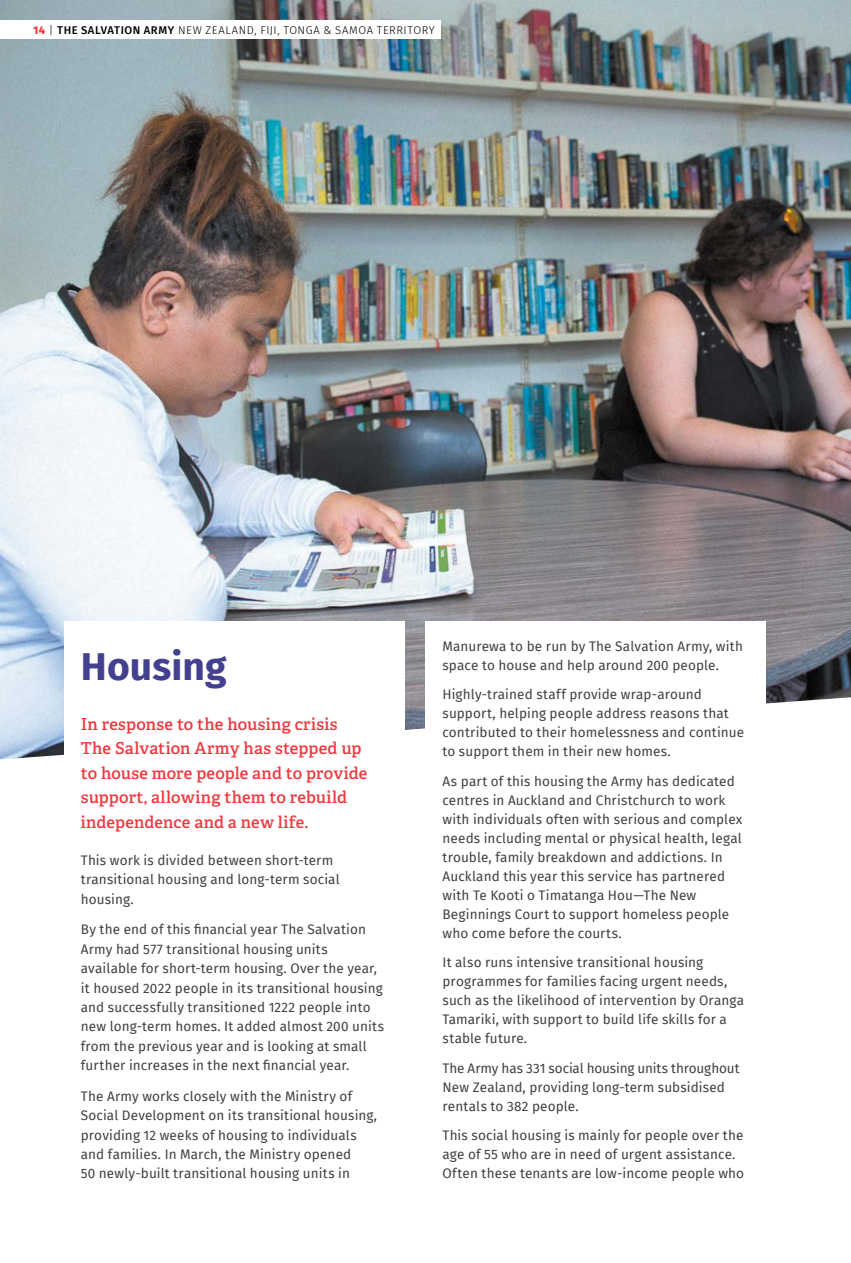
<style>
.page{position:relative;width:851px;height:1263px;background:#fff}
.page>*{position:absolute;margin:0;border:0;box-sizing:border-box;transform-origin:0 0}
.t1{font:700 39px "Fira Sans";letter-spacing:.005em;color:#434090}
.t2{font:600 16.5px/24.3px "Adelle";letter-spacing:.01em;color:#ef3a42}
.t3{font:13.5px/19px "Fira Sans";letter-spacing:.01em;color:#414042}
.t4{font:300 11.25px "Fira Sans";letter-spacing:.05em;color:#000}
.s1{font-weight:800;color:#ef3a42}
.s2{font-weight:500}
</style>
<div class="page">
<img style="left:0;top:0;width:850px;height:759px">
<div style="left:64px;top:621px;width:340px;height:578px;background:#fff"></div>
<div style="left:425px;top:621px;width:340px;height:578px;background:#fff"></div>
<div style="left:0;top:21px;width:441px;height:18px;background:#fff"></div>
<p class="t4" style="left:33px;top:22px;width:403px"><span class="s1">14</span> | <span class="s2">THE SALVATION ARMY</span> NEW ZEALAND, FIJI, TONGA &amp; SAMOA TERRITORY</p>
<h1 class="t1" style="left:81px;top:634px;width:147px">Housing</h1>
<p class="t2" style="left:81px;top:712px;width:288px">In response to the housing crisis<br>The Salvation Army has stepped up to house more people and to provide support, allowing them to rebuild independence and a new life.</p>
<p class="t3" style="left:81px;top:850px;width:260px;line-height:19.5px">This work is divided between short-term transitional housing and long-term social housing.</p>
<p class="t3" style="left:81px;top:919px;width:304px;line-height:19.5px">By the end of this financial year The Salvation Army had 577 transitional housing units available for short-term housing. Over the year, it housed 2022 people in its transitional housing and successfully transitioned 1222 people into new long-term homes. It added almost 200 units from the previous year and is looking at small further increases in the next financial year.</p>
<p class="t3" style="left:81px;top:1086px;width:298px;line-height:19.5px">The Army works closely with the Ministry of Social Development on its transitional housing, providing 12 weeks of housing to individuals and families. In March, the Ministry opened<br>50 newly-built transitional housing units in</p>
<p class="t3" style="left:442px;top:636px;width:302px">Manurewa to be run by The Salvation Army, with space to house and help around 200 people.</p>
<p class="t3" style="left:442px;top:685px;width:303px">Highly-trained staff provide wrap-around support, helping people address reasons that contributed to their homelessness and continue to support them in their new homes.</p>
<p class="t3" style="left:442px;top:771px;width:301px">As part of this housing the Army has dedicated centres in Auckland and Christchurch to work with individuals often with serious and complex needs including mental or physical health, legal trouble, family breakdown and addictions. In Auckland this year this service has partnered with Te Kooti o Timatanga Hou—The New Beginnings Court to support homeless people who come before the courts.</p>
<p class="t3" style="left:442px;top:953px;width:303px">It also runs intensive transitional housing programmes for families facing urgent needs, such as the likelihood of intervention by Oranga Tamariki, with support to build life skills for a stable future.</p>
<p class="t3" style="left:442px;top:1058px;width:298px">The Army has 331 social housing units throughout<br>New Zealand, providing long-term subsidised rentals to 382 people.</p>
<p class="t3" style="left:442px;top:1126px;width:303px">This social housing is mainly for people over the age of 55 who are in need of urgent assistance.<br>Often these tenants are low-income people who</p>
</div>
